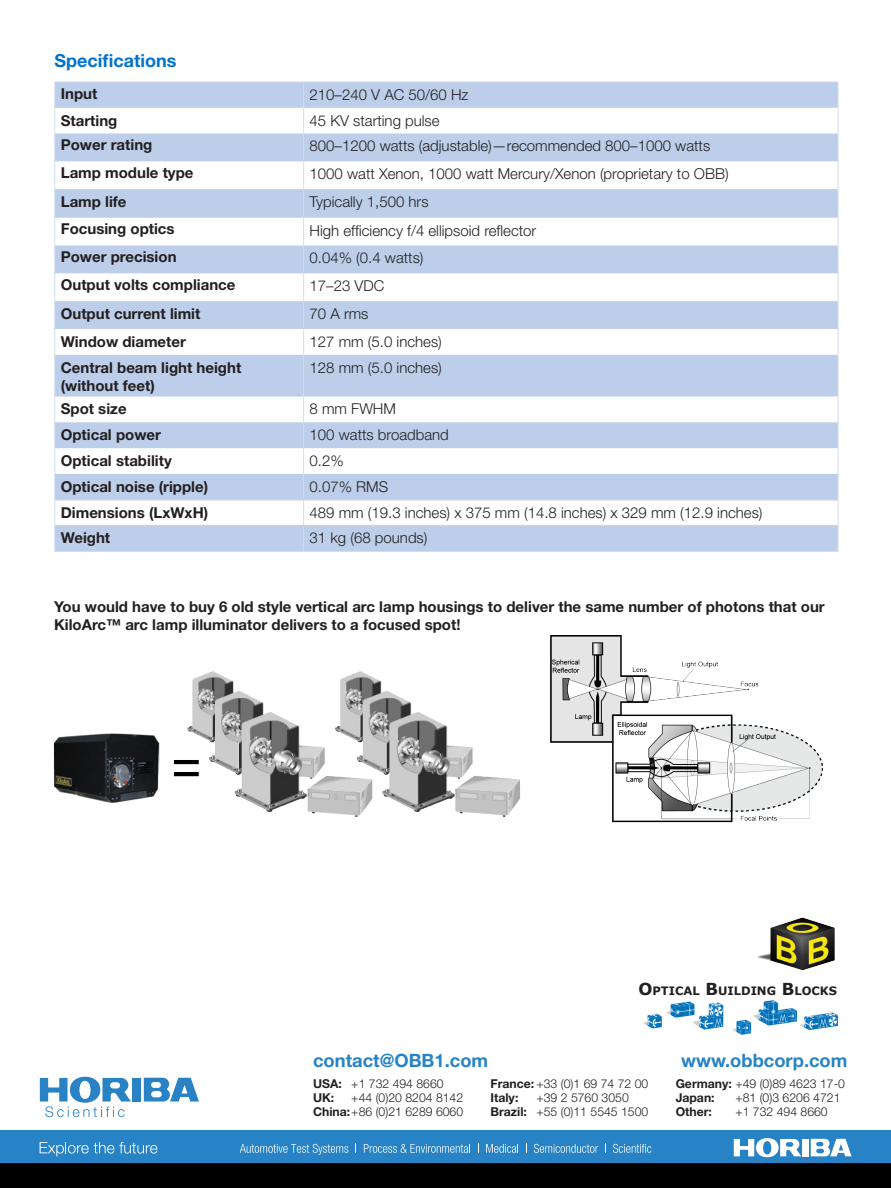
<style>
.page{position:relative;width:891px;height:1188px;background:#fff}
.page>*{position:absolute;margin:0;border:0;box-sizing:border-box;transform-origin:0 0}
.t1{font:700 18.3px "Helvetica Neue LT Std";color:#2783c5}
.t2{font:700 18px "Helvetica Neue LT Std";color:#0073ce}
.t3{font:300 15px "Helvetica Neue";color:#231f20}
.t4{font:700 15px/18px "Helvetica Neue";color:#231f20}
.t5{font:700 15px "Helvetica Neue LT Std";color:#231f20}
.t6{font:300 12.3px "Helvetica Neue LT Std";color:#231f20}
.t7{font:700 12.3px "Helvetica Neue LT Std";color:#231f20}
.t8{font:700 11.55px "Verdana";color:#231f20}
.s1{font-size:16.5px}
.s2{font-weight:700}
</style>
<div class="page">
<svg style="left:55px;top:83px;width:783px;height:468px;fill:#bccee9"></svg>
<hr style="left:54px;top:82px;width:250px;height:1px;background:#d1def1">
<hr style="left:304px;top:82px;width:534px;height:1px;background:#d1def1">
<svg style="left:54px;top:82px;width:1px;height:273px"></svg>
<svg style="left:303px;top:83px;width:1px;height:272px"></svg>
<svg style="left:838px;top:82px;width:1px;height:273px"></svg>
<hr style="left:54px;top:355px;width:1px;height:42px;background:#d1def1">
<hr style="left:303px;top:355px;width:1px;height:42px;background:#d1def1">
<hr style="left:838px;top:355px;width:1px;height:42px;background:#d1def1">
<svg style="left:54px;top:397px;width:1px;height:154px"></svg>
<svg style="left:303px;top:397px;width:1px;height:154px"></svg>
<svg style="left:838px;top:397px;width:1px;height:154px"></svg>
<hr style="left:54px;top:551px;width:250px;height:1px;background:#d1def1">
<hr style="left:304px;top:551px;width:534px;height:1px;background:#d1def1">
<hr style="left:55px;top:499px;width:249px;height:2px;background:#d1d2d4">
<hr style="left:304px;top:499px;width:534px;height:2px;background:#d1d2d4">
<hr style="left:55px;top:525px;width:249px;height:1px;background:#d1d2d4">
<hr style="left:304px;top:525px;width:534px;height:1px;background:#d1d2d4">
<div style="left:132px;top:1078px;width:9px;height:24px;background:#2882c4"></div>
<svg style="left:144px;top:1078px;width:55px;height:24px"></svg>
<svg style="left:40px;top:1077px;width:91px;height:40px"></svg>
<div style="left:0;top:1130px;width:891px;height:35px;background:#2783c5"></div>
<div style="left:802px;top:1139px;width:6px;height:17px;background:#fff"></div>
<svg style="left:734px;top:1138px;width:67px;height:19px"></svg>
<svg style="left:811px;top:1139px;width:41px;height:17px"></svg>
<svg style="left:40px;top:1142px;width:118px;height:14px"></svg>
<svg style="left:240px;top:1144px;width:108px;height:11px"></svg>
<svg style="left:364px;top:1144px;width:106px;height:9px"></svg>
<svg style="left:486px;top:1144px;width:32px;height:9px"></svg>
<svg style="left:534px;top:1144px;width:64px;height:9px"></svg>
<svg style="left:613px;top:1144px;width:38px;height:9px"></svg>
<div style="left:0;top:1163px;width:891px;height:25px;background:#000"></div>
<img style="left:757px;top:917px;width:78px;height:54px">
<img style="left:643px;top:1001px;width:194px;height:33px">
<img style="left:54px;top:671px;width:466px;height:146px">
<img style="left:550px;top:635px;width:273px;height:188px">
<p class="t2" style="left:54px;top:50px;width:123px">Specifications</p>
<p class="t5" style="left:61px;top:84px;width:38px">Input</p>
<p class="t3" style="left:310px;top:85px;width:160px">210–240 V AC 50/60 Hz</p>
<p class="t4" style="left:61px;top:111px;width:58px">Starting</p>
<p class="t3" style="left:310px;top:111px;width:132px">45 KV starting pulse</p>
<p class="t5" style="left:61px;top:136px;width:93px">Power rating</p>
<p class="t3" style="left:310px;top:137px;width:402px">800–1200 watts (adjustable)—recommended 800–1000 watts</p>
<p class="t5" style="left:61px;top:163px;width:134px">Lamp module type</p>
<p class="t3" style="left:310px;top:165px;width:421px">1000 watt Xenon, 1000 watt Mercury/Xenon (proprietary to OBB)</p>
<p class="t4" style="left:61px;top:192px;width:67px">Lamp life</p>
<p class="t3" style="left:310px;top:192px;width:120px">Typically 1,500 hrs</p>
<p class="t5" style="left:61px;top:220px;width:115px">Focusing optics</p>
<p class="t3" style="left:310px;top:221px;width:228px">High efficiency f/4 ellipsoid reflector</p>
<p class="t5" style="left:61px;top:248px;width:117px">Power precision</p>
<p class="t3" style="left:310px;top:249px;width:115px">0.04% (0.4 watts)</p>
<p class="t5" style="left:61px;top:275px;width:176px">Output volts compliance</p>
<p class="t3" style="left:310px;top:277px;width:76px">17–23 VDC</p>
<p class="t4" style="left:61px;top:304px;width:141px">Output current limit</p>
<p class="t3" style="left:310px;top:304px;width:60px">70 A rms</p>
<p class="t4" style="left:61px;top:332px;width:127px">Window diameter</p>
<p class="t3" style="left:310px;top:332px;width:134px">127 mm (5.0 inches)</p>
<p class="t4" style="left:61px;top:358px;width:182px">Central beam light height (without feet)</p>
<p class="t3" style="left:310px;top:358px;width:134px">128 mm (5.0 inches)</p>
<p class="t4" style="left:61px;top:400px;width:67px">Spot size</p>
<p class="t3" style="left:310px;top:400px;width:88px">8 mm FWHM</p>
<p class="t4" style="left:61px;top:425px;width:102px">Optical power</p>
<p class="t3" style="left:310px;top:426px;width:141px">100 watts broadband</p>
<p class="t4" style="left:61px;top:451px;width:113px">Optical stability</p>
<p class="t3" style="left:310px;top:451px;width:36px">0.2%</p>
<p class="t4" style="left:61px;top:477px;width:149px">Optical noise (ripple)</p>
<p class="t3" style="left:310px;top:477px;width:80px">0.07% RMS</p>
<p class="t4" style="left:61px;top:503px;width:149px">Dimensions (LxWxH)</p>
<p class="t3" style="left:310px;top:503px;width:454px">489 mm (19.3 inches) x 375 mm (14.8 inches) x 329 mm (12.9 inches)</p>
<p class="t4" style="left:61px;top:529px;width:51px">Weight</p>
<p class="t3" style="left:310px;top:529px;width:119px">31 kg (68 pounds)</p>
<p class="t4" style="left:54px;top:597px;width:772px">You would have to buy 6 old style vertical arc lamp housings to deliver the same number of photons that our<br>KiloArc™ arc lamp illuminator delivers to a focused spot!</p>
<p class="t8" style="left:639px;top:984px;width:200px"><span class="s1">O</span>PTICAL <span class="s1">B</span>UILDING <span class="s1">B</span>LOCKS</p>
<p class="t1" style="left:313px;top:1049px;width:177px">contact@OBB1.com</p>
<p class="t1" style="left:681px;top:1049px;width:168px">www.obbcorp.com</p>
<p class="t6" style="left:313px;top:1076px;width:132px"><span class="s2">USA:</span> +1 732 494 8660</p>
<p class="t6" style="left:491px;top:1076px;width:159px"><span class="s2">France:</span> +33 (0)1 69 74 72 00</p>
<p class="t6" style="left:676px;top:1076px;width:171px"><span class="s2">Germany:</span> +49 (0)89 4623 17-0</p>
<p class="t7" style="left:313px;top:1090px;width:23px">UK:</p>
<p class="t6" style="left:351px;top:1090px;width:113px">+44 (0)20 8204 8142</p>
<p class="t7" style="left:491px;top:1090px;width:29px">Italy:</p>
<p class="t6" style="left:536px;top:1090px;width:94px">+39 2 5760 3050</p>
<p class="t7" style="left:676px;top:1090px;width:40px">Japan:</p>
<p class="t6" style="left:735px;top:1090px;width:107px">+81 (0)3 6206 4721</p>
<p class="t6" style="left:313px;top:1104px;width:152px"><span class="s2">China:</span>+86 (0)21 6289 6060</p>
<p class="t6" style="left:491px;top:1104px;width:159px"><span class="s2">Brazil:</span> +55 (0)11 5545 1500</p>
<p class="t7" style="left:676px;top:1104px;width:38px">Other:</p>
<p class="t6" style="left:735px;top:1104px;width:94px">+1 732 494 8660</p>
</div>
